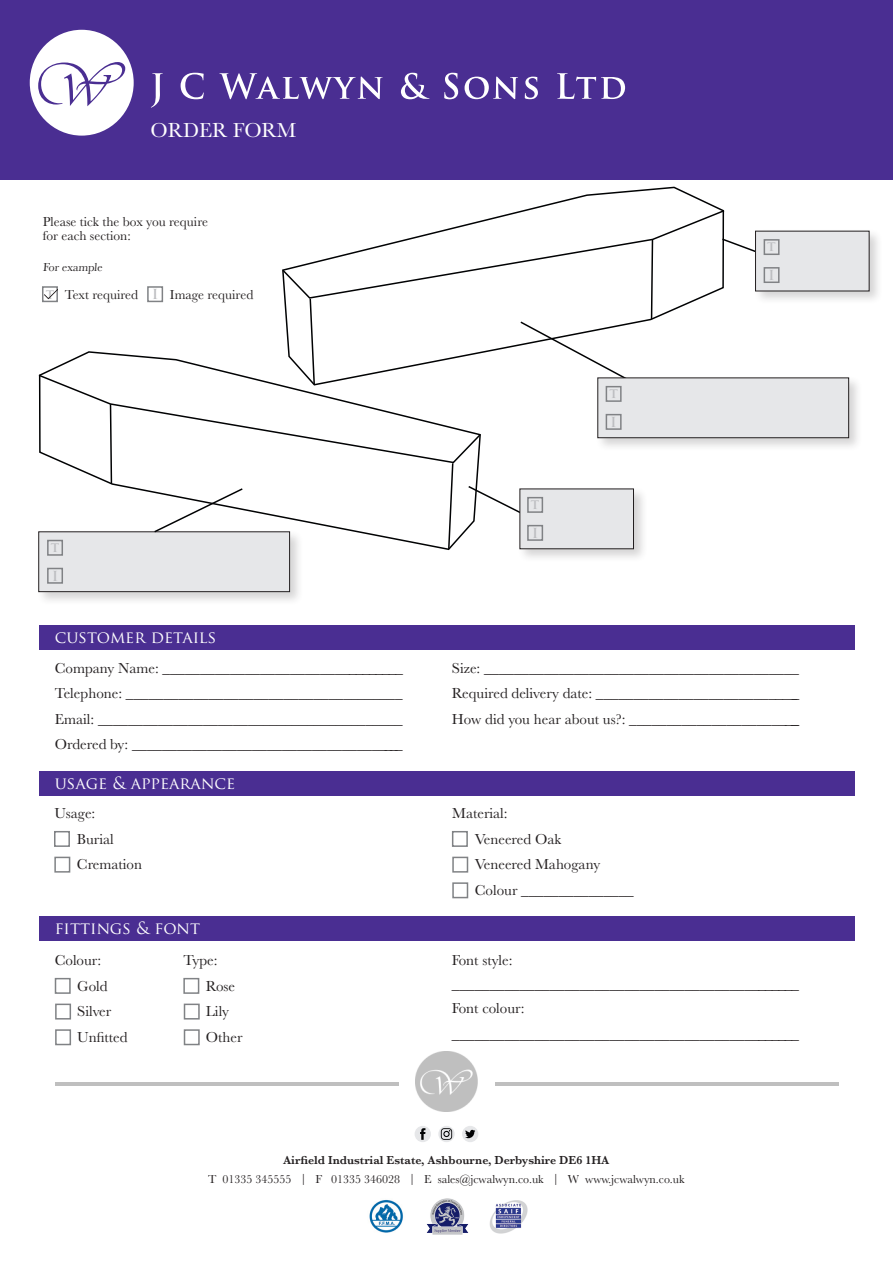
<style>
.page{position:relative;width:893px;height:1263px;background:#fff}
.page>*{position:absolute;margin:0;border:0;box-sizing:border-box;transform-origin:0 0}
.t1{font:21px "Baskerville";color:#fff}
.t2{font:16.5px "Trajan Pro";color:#fff}
.t3{font:15px/25.5px "Baskerville";color:#231f20}
.t4{font:13.5px/13.5px "Baskerville";color:#231f20}
.t5{font:700 13.5px/29px "Trajan Pro";color:#bcbdc0}
.t6{font:12px "Baskerville";color:#231f20}
.t7{font:600 12px "Baskerville";color:#231f20}
.s1{font-family:"Trajan Pro";font-weight:700;color:#bcbdc0}
</style>
<div class="page">
<div style="left:0;top:0;width:893px;height:179px;background:#4a2e92"></div>
<img style="left:416px;top:1051px;width:62px;height:61px">
<hr style="left:55px;top:1082px;width:343px;height:4px;background:#bfbfbf">
<div style="left:39px;top:625px;width:816px;height:25px;background:#4a2e92"></div>
<div style="left:39px;top:771px;width:816px;height:24px;background:#4a2e92"></div>
<div style="left:39px;top:917px;width:816px;height:24px;background:#4a2e92"></div>
<img style="left:426px;top:1198px;width:42px;height:36px">
<img style="left:489px;top:1200px;width:39px;height:34px">
<img style="left:369px;top:1200px;width:34px;height:33px">
<hr style="left:495px;top:1082px;width:344px;height:4px;background:#bfbfbf">
<svg style="left:151px;top:73px;width:474px;height:35px"></svg>
<svg style="left:30px;top:30px;width:104px;height:106px"></svg>
<svg style="left:438px;top:1126px;width:17px;height:16px"></svg>
<svg style="left:441px;top:1128px;width:11px;height:12px"></svg>
<div style="left:415px;top:1126px;width:16px;height:16px;background:#e6e7e9;border-radius:50%"></div>
<svg style="left:420px;top:1128px;width:5px;height:12px"></svg>
<div style="left:462px;top:1126px;width:16px;height:16px;background:#e6e7e9;border-radius:50%"></div>
<svg style="left:465px;top:1130px;width:10px;height:8px"></svg>
<div style="left:36px;top:529px;width:268px;height:77px;background:#231f20;opacity:.19"></div>
<div style="left:39px;top:532px;width:251px;height:60px;background:#e6e7e9"></div>
<div style="left:38px;top:531px;width:252px;height:61px;border:1px solid #231f20"></div>
<svg style="left:528px;top:186px;width:194px;height:23px"></svg>
<div style="left:47px;top:540px;width:16px;height:16px;border:2px solid #808285"></div>
<div style="left:47px;top:568px;width:16px;height:16px;border:2px solid #808285"></div>
<div style="left:452px;top:831px;width:16px;height:16px;border:2px solid #808285"></div>
<div style="left:452px;top:857px;width:16px;height:16px;border:2px solid #808285"></div>
<div style="left:452px;top:882px;width:16px;height:16px;border:2px solid #808285"></div>
<div style="left:517px;top:486px;width:131px;height:77px;background:#231f20;opacity:.19"></div>
<div style="left:595px;top:375px;width:268px;height:77px;background:#231f20;opacity:.19"></div>
<div style="left:598px;top:378px;width:251px;height:60px;background:#e6e7e9"></div>
<div style="left:597px;top:377px;width:252px;height:61px;border:1px solid #231f20"></div>
<div style="left:753px;top:228px;width:131px;height:78px;background:#231f20;opacity:.19"></div>
<div style="left:755px;top:231px;width:114px;height:60px;background:#e6e7e9"></div>
<div style="left:764px;top:239px;width:15px;height:16px;border:2px solid #808285"></div>
<div style="left:764px;top:267px;width:15px;height:16px;border:2px solid #808285"></div>
<div style="left:55px;top:978px;width:16px;height:16px;border:2px solid #808285"></div>
<div style="left:55px;top:1003px;width:16px;height:16px;border:2px solid #808285"></div>
<div style="left:55px;top:1029px;width:16px;height:16px;border:2px solid #808285"></div>
<div style="left:183px;top:978px;width:16px;height:16px;border:2px solid #808285"></div>
<div style="left:184px;top:1003px;width:16px;height:16px;border:2px solid #808285"></div>
<div style="left:54px;top:831px;width:16px;height:16px;border:2px solid #808285"></div>
<div style="left:54px;top:857px;width:16px;height:16px;border:2px solid #808285"></div>
<svg style="left:37px;top:209px;width:724px;height:341px"></svg>
<div style="left:184px;top:1029px;width:16px;height:16px;border:2px solid #808285"></div>
<h1 class="t1" style="left:151px;top:117px;width:147px">ORDER FORM</h1>
<p class="t4" style="left:43px;top:215px;width:167px">Please tick the box you require for each section:</p>
<p class="t6" style="left:43px;top:259px;width:62px">For example</p>
<p class="t4" style="left:46px;top:288px;width:209px"><span class="s1">t</span> Text required <span class="s1">I</span> Image required</p>
<p class="t5" style="left:51px;top:533px;width:10px">t<br>I</p>
<p class="t2" style="left:55px;top:626px;width:163px">CUSTOMER DETAILS</p>
<p class="t3" style="left:55px;top:655px;width:350px;text-align:justify">Company Name: _________________________________ Telephone: _____________________________________ Email: _________________________________________ Ordered by: _____________________________________</p>
<p class="t2" style="left:55px;top:772px;width:182px">USAGE &amp; APPEARANCE</p>
<p class="t3" style="left:77px;top:801px;width:67px;text-indent:-22px">Usage:<br>Burial<br>Cremation</p>
<p class="t2" style="left:55px;top:918px;width:147px">FITTINGS &amp; FONT</p>
<p class="t3" style="left:77px;top:948px;width:52px;text-indent:-22px">Colour:<br>Gold<br>Silver<br>Unfitted</p>
<p class="t3" style="left:206px;top:948px;width:38px;text-indent:-22px">Type:<br>Rose<br>Lily<br>Other</p>
<p class="t5" style="left:531px;top:490px;width:10px">t<br>I</p>
<p class="t5" style="left:609px;top:379px;width:10px">t<br>I</p>
<p class="t5" style="left:767px;top:232px;width:10px">t<br>I</p>
<p class="t3" style="left:452px;top:655px;width:349px;text-align:justify">Size: __________________________________________ Required delivery date: ____________________________ How did you hear about us?: _______________________</p>
<p class="t3" style="left:475px;top:801px;width:160px;text-indent:-22px">Material:<br>Veneered Oak<br>Veneered Mahogany<br>Colour _______________</p>
<p class="t3" style="left:452px;top:948px;width:349px;line-height:24px">Font style: _______________________________________________<br>Font colour:</p>
<p class="t3" style="left:452px;top:1021px;width:349px">_______________________________________________</p>
<p class="t7" style="left:283px;top:1151px;width:328px">Airfield Industrial Estate, Ashbourne, Derbyshire DE6 1HA</p>
<p class="t6" style="left:208px;top:1171px;width:478px">T 01335 345555 | F 01335 346028 | E sales@jcwalwyn.co.uk | W www.jcwalwyn.co.uk</p>
</div>
